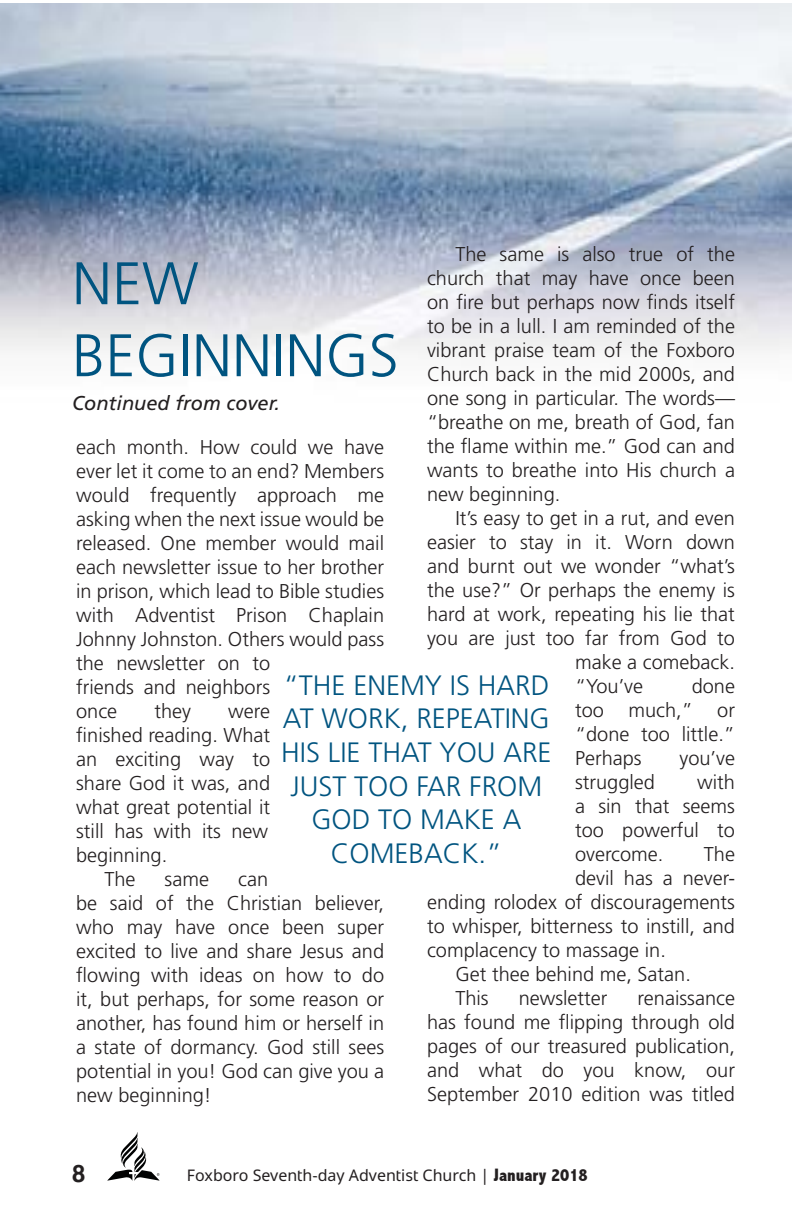
<style>
.page{position:relative;width:792px;height:1224px;background:#fff}
.page>*{position:absolute;margin:0;border:0;box-sizing:border-box;transform-origin:0 0}
.t1{font:300 60px/72px "Frutiger";color:#005480}
.t2{font:300 28px/33.6px "Frutiger";color:#005480;text-align:center}
.t3{font:700 24px "Helvetica";color:#231f20}
.t4{font:300 20px/24px "Frutiger";color:#231f20;text-align:justify}
.t5{font:italic 20px "Frutiger";color:#231f20}
.t6{font:16px "Advent Sans Beta";color:#231f20}
.s1{font-family:"Abadi";font-weight:800;font-stretch:condensed;font-size:18px}
</style>
<div class="page">
<svg style="left:107px;top:1133px;width:53px;height:48px"></svg>
<img style="left:1px;top:3px;width:791px;height:352px">
<p class="t4" style="left:427px;top:243px;width:310px;text-indent:28px">The same is also true of the church that may have once been on fire but perhaps now finds itself to be in a lull. I am reminded of the vibrant praise team of the Foxboro Church back in the mid 2000s, and one song in particular. The words— “breathe on me, breath of God, fan the flame within me.” God can and wants to breathe into His church a new beginning.</p>
<p class="t4" style="left:455px;top:507px;width:281px">It’s easy to get in a rut, and even</p>
<p class="t4" style="left:427px;top:531px;width:309px">easier to stay in it. Worn down</p>
<p class="t4" style="left:427px;top:555px;width:310px">and burnt out we wonder “what’s</p>
<p class="t4" style="left:427px;top:579px;width:310px">the use?” Or perhaps the enemy is</p>
<p class="t4" style="left:427px;top:603px;width:309px">hard at work, repeating his lie that</p>
<p class="t4" style="left:427px;top:627px;width:310px">you are just too far from God to</p>
<p class="t4" style="left:575px;top:651px;width:161px">make a comeback.</p>
<p class="t4" style="left:575px;top:675px;width:70px">“You’ve</p>
<h1 class="t1" style="left:72px;top:252px;width:328px">NEW<br>BEGINNINGS</h1>
<p class="t5" style="left:72px;top:395px;width:210px">Continued from cover.</p>
<p class="t4" style="left:76px;top:436px;width:310px;text-align:left">each month. How could we have ever let it come to an end? Members would frequently approach me asking when the next issue would be released. One member would mail each newsletter issue to her brother in prison, which lead to Bible studies with Adventist Prison Chaplain<br>Johnny Johnston. Others would pass the newsletter on to<br>friends and neighbors<br>once</p>
<h2 class="t2" style="left:281px;top:671px;width:272px">“THE ENEMY IS HARD<br>AT WORK, REPEATING<br>HIS LIE THAT YOU ARE<br>JUST TOO FAR FROM<br>GOD TO MAKE A<br>COMEBACK.”</h2>
<p class="t4" style="left:575px;top:675px;width:162px;text-indent:117px">done too much,” or “done too little.” Perhaps</p>
<p class="t4" style="left:154px;top:700px;width:38px">they</p>
<p class="t4" style="left:228px;top:700px;width:43px">were</p>
<p class="t4" style="left:76px;top:724px;width:196px">finished reading. What</p>
<p class="t4" style="left:76px;top:748px;width:196px">an exciting way to</p>
<p class="t4" style="left:76px;top:772px;width:195px">share God it was, and</p>
<p class="t4" style="left:76px;top:796px;width:196px">what great potential it</p>
<p class="t4" style="left:76px;top:820px;width:194px">still has with its new</p>
<p class="t4" style="left:76px;top:844px;width:93px">beginning.</p>
<p class="t4" style="left:104px;top:868px;width:33px">The</p>
<p class="t4" style="left:165px;top:868px;width:46px">same</p>
<p class="t4" style="left:679px;top:747px;width:57px">you’ve</p>
<p class="t4" style="left:575px;top:771px;width:162px;text-indent:122px">with a sin that seems too powerful to overcome.</p>
<p class="t4" style="left:575px;top:771px;width:82px">struggled</p>
<p class="t4" style="left:704px;top:843px;width:33px">The</p>
<p class="t4" style="left:575px;top:867px;width:161px">devil has a never-</p>
<p class="t4" style="left:427px;top:891px;width:310px">ending rolodex of discouragements</p>
<p class="t4" style="left:427px;top:915px;width:309px">to whisper, bitterness to instill, and</p>
<p class="t4" style="left:427px;top:939px;width:240px">complacency to massage in.</p>
<p class="t4" style="left:455px;top:963px;width:237px">Get thee behind me, Satan.</p>
<p class="t4" style="left:455px;top:987px;width:35px">This</p>
<p class="t4" style="left:519px;top:987px;width:90px">newsletter</p>
<p class="t4" style="left:76px;top:868px;width:310px;text-align:left;text-indent:162px">can<br>be said of the Christian believer, who may have once been super excited to live and share Jesus and flowing with ideas on how to do it, but perhaps, for some reason or another, has found him or herself in a state of dormancy. God still sees potential in you! God can give you a new beginning!</p>
<p class="t4" style="left:427px;top:987px;width:310px;text-indent:211px">renaissance has found me flipping through old pages of our treasured publication, and what do you know, our September 2010 edition was titled</p>
<p class="t3" style="left:72px;top:1164px;width:15px">8</p>
<p class="t6" style="left:187px;top:1169px;width:402px">Foxboro Seventh-day Adventist Church | <span class="s1">January 2018</span></p>
</div>
